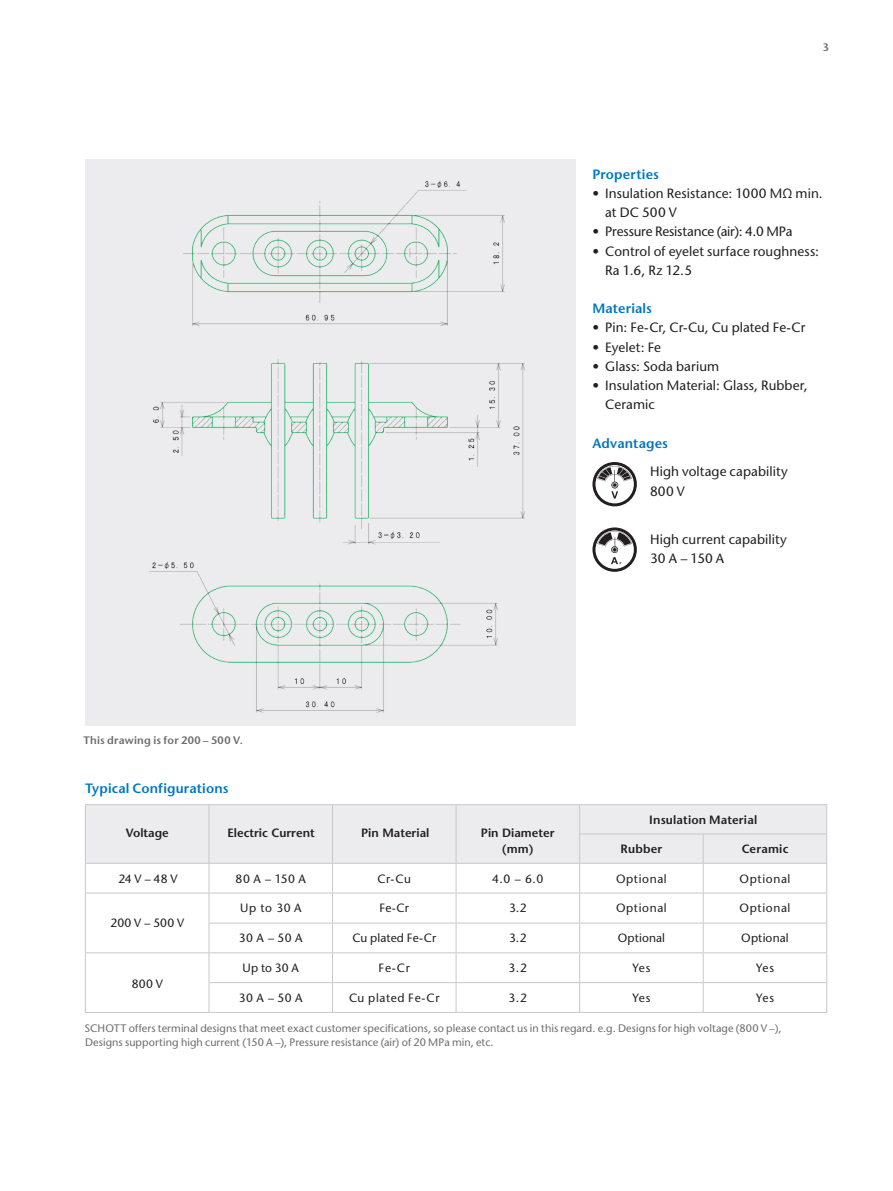
<style>
.page{position:relative;width:893px;height:1191px;background:#fff}
.page>*{position:absolute;margin:0;border:0;box-sizing:border-box;transform-origin:0 0}
.t1{font:500 13.5px/19.2px "Stone Sans Std";letter-spacing:.005em;color:#231f20}
.t2{font:600 13.5px "Stone Sans Std";letter-spacing:.01em;color:#0077c0}
.t3{font:500 13.5px "Stone Sans Std";letter-spacing:-.015em;color:#231f20}
.t4{font:500 12px "Stone Sans Std";letter-spacing:.04em;color:#231f20}
.t5{font:600 12px/16.5px "Stone Sans Std";color:#231f20;text-align:center}
.t6{font:500 12px "Stone Sans Std";letter-spacing:.01em;color:#231f20}
.t7{font:500 12px "Stone Sans Std";letter-spacing:.005em;color:#231f20}
.t8{font:500 10.8px/14.2px "Stone Sans Std";letter-spacing:.005em;color:#6c6d70}
.t9{font:600 10.8px "Stone Sans Std";letter-spacing:.02em;color:#6c6d70}
</style>
<div class="page">
<div style="left:85px;top:159px;width:490px;height:567px;background:#ececee"></div>
<img style="left:149px;top:180px;width:376px;height:533px">
<svg style="left:592px;top:462px;width:45px;height:44px"></svg>
<div style="left:595px;top:465px;width:39px;height:38px;background:#fff;border-radius:50%"></div>
<svg style="left:597px;top:466px;width:35px;height:32px"></svg>
<svg style="left:592px;top:527px;width:45px;height:45px"></svg>
<svg style="left:595px;top:530px;width:39px;height:39px"></svg>
<svg style="left:597px;top:531px;width:35px;height:34px"></svg>
<svg style="left:85px;top:804px;width:742px;height:208px"></svg>
<hr style="left:85px;top:1012px;width:124px;height:1px;background:#c7c8ca">
<hr style="left:209px;top:1012px;width:123px;height:1px;background:#c7c8ca">
<hr style="left:332px;top:1012px;width:124px;height:1px;background:#c7c8ca">
<hr style="left:456px;top:1012px;width:124px;height:1px;background:#c7c8ca">
<hr style="left:580px;top:1012px;width:123px;height:1px;background:#c7c8ca">
<hr style="left:703px;top:1012px;width:124px;height:1px;background:#c7c8ca">
<hr style="left:85px;top:804px;width:124px;height:1px;background:#c7c8ca">
<hr style="left:209px;top:922px;width:123px;height:1px;background:#c7c8ca">
<hr style="left:332px;top:922px;width:124px;height:1px;background:#c7c8ca">
<hr style="left:456px;top:922px;width:124px;height:1px;background:#c7c8ca">
<hr style="left:580px;top:922px;width:123px;height:1px;background:#c7c8ca">
<hr style="left:703px;top:922px;width:123px;height:1px;background:#c7c8ca">
<p class="t9" style="left:823px;top:40px;width:8px">3</p>
<p class="t2" style="left:592px;top:166px;width:68px">Properties</p>
<p class="t1" style="left:605px;top:184px;width:219px;text-indent:-13px">• Insulation Resistance: 1000 MΩ min. at DC 500 V</p>
<p class="t3" style="left:592px;top:224px;width:202px">• Pressure Resistance (air): 4.0 MPa</p>
<p class="t1" style="left:605px;top:241px;width:215px;text-indent:-13px">• Control of eyelet surface roughness:<br>Ra 1.6, Rz 12.5</p>
<p class="t2" style="left:592px;top:300px;width:61px">Materials</p>
<p class="t1" style="left:592px;top:318px;width:214px">• Pin: Fe-Cr, Cr-Cu, Cu plated Fe-Cr</p>
<p class="t1" style="left:592px;top:337px;width:70px">• Eyelet: Fe</p>
<p class="t1" style="left:592px;top:356px;width:128px">• Glass: Soda barium</p>
<p class="t1" style="left:605px;top:376px;width:204px;text-indent:-13px">• Insulation Material: Glass, Rubber,<br>Ceramic</p>
<p class="t2" style="left:592px;top:435px;width:77px">Advantages</p>
<p class="t1" style="left:650px;top:462px;width:139px">High voltage capability<br>800 V</p>
<p class="t1" style="left:650px;top:529px;width:138px">High current capability<br>30 A – 150 A</p>
<p class="t9" style="left:83px;top:733px;width:161px">This drawing is for 200 – 500 V.</p>
<p class="t2" style="left:85px;top:780px;width:145px">Typical Configurations</p>
<p class="t5" style="left:126px;top:824px;width:44px">Voltage</p>
<p class="t5" style="left:227px;top:824px;width:89px">Electric Current</p>
<p class="t5" style="left:361px;top:824px;width:70px">Pin Material</p>
<p class="t5" style="left:481px;top:824px;width:75px">Pin Diameter (mm)</p>
<p class="t5" style="left:649px;top:811px;width:109px">Insulation Material</p>
<p class="t5" style="left:620px;top:840px;width:43px">Rubber</p>
<p class="t5" style="left:742px;top:840px;width:48px">Ceramic</p>
<p class="t4" style="left:118px;top:871px;width:61px">24 V – 48 V</p>
<p class="t4" style="left:236px;top:871px;width:72px">80 A – 150 A</p>
<p class="t4" style="left:377px;top:871px;width:35px">Cr-Cu</p>
<p class="t4" style="left:492px;top:871px;width:53px">4.0 – 6.0</p>
<p class="t4" style="left:616px;top:871px;width:52px">Optional</p>
<p class="t4" style="left:740px;top:871px;width:52px">Optional</p>
<p class="t4" style="left:240px;top:901px;width:63px">Up to 30 A</p>
<p class="t4" style="left:380px;top:901px;width:31px">Fe-Cr</p>
<p class="t4" style="left:509px;top:901px;width:19px">3.2</p>
<p class="t4" style="left:616px;top:901px;width:52px">Optional</p>
<p class="t4" style="left:740px;top:901px;width:52px">Optional</p>
<p class="t4" style="left:239px;top:931px;width:65px">30 A – 50 A</p>
<p class="t7" style="left:352px;top:931px;width:85px">Cu plated Fe-Cr</p>
<p class="t4" style="left:509px;top:931px;width:19px">3.2</p>
<p class="t6" style="left:618px;top:931px;width:49px">Optional</p>
<p class="t6" style="left:741px;top:931px;width:49px">Optional</p>
<p class="t4" style="left:243px;top:960px;width:58px">Up to 30 A</p>
<p class="t4" style="left:379px;top:960px;width:33px">Fe-Cr</p>
<p class="t4" style="left:509px;top:960px;width:20px">3.2</p>
<p class="t4" style="left:632px;top:960px;width:19px">Yes</p>
<p class="t4" style="left:756px;top:960px;width:19px">Yes</p>
<p class="t4" style="left:239px;top:990px;width:65px">30 A – 50 A</p>
<p class="t4" style="left:349px;top:990px;width:92px">Cu plated Fe-Cr</p>
<p class="t4" style="left:509px;top:990px;width:20px">3.2</p>
<p class="t4" style="left:632px;top:990px;width:19px">Yes</p>
<p class="t4" style="left:756px;top:990px;width:19px">Yes</p>
<p class="t4" style="left:110px;top:916px;width:75px">200 V – 500 V</p>
<p class="t4" style="left:132px;top:976px;width:33px">800 V</p>
<p class="t8" style="left:84px;top:1021px;width:699px">SCHOTT offers terminal designs that meet exact customer specifications, so please contact us in this regard. e.g. Designs for high voltage (800 V –),<br>Designs supporting high current (150 A –), Pressure resistance (air) of 20 MPa min, etc.</p>
</div>
